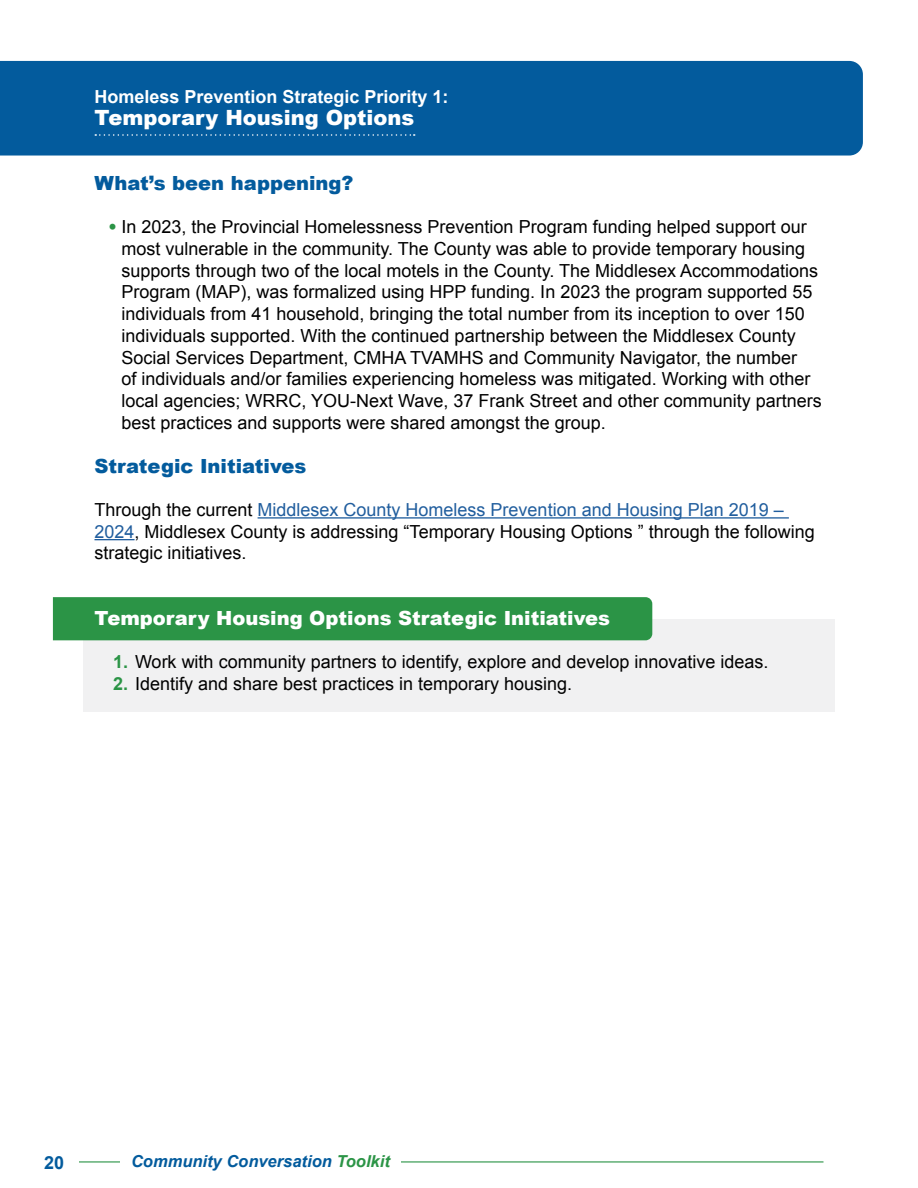
<style>
.page{position:relative;width:918px;height:1188px;background:#fff}
.page>*{position:absolute;margin:0;border:0;box-sizing:border-box;transform-origin:0 0}
.White-Theme{font:900 21px "Arial";color:#fff}
.t1{font:900 19.5px "Arial";color:#fff}
.t2{font:900 19.5px "Arial";color:#035b9d}
.Body{font:18px/21.8px "Arial";color:#000}
.Theme__-_White{font:700 18px "Arial";color:#fff}
.t3{font:700 18px "Arial";color:#035b9d}
.t4{font:italic 700 16.5px "Arial";color:#035b9d}
.s1{font-weight:900;color:#2b9446}
.s2{color:#215e9e}
.s3{font-weight:700;color:#2b9446}
.s4{color:#2b9446}
</style>
<div class="page">
<hr style="left:30px;top:1161px;width:794px;height:2px;background:#2b9446">
<div style="left:30px;top:1147px;width:48px;height:30px;background:#fff"></div>
<div style="left:120px;top:1155px;width:281px;height:12px;background:#fff"></div>
<div style="left:83px;top:619px;width:752px;height:93px;background:#f1f1f2"></div>
<div style="left:53px;top:597px;width:599px;height:43px;background:#2b9446"></div>
<div style="left:0;top:61px;width:863px;height:95px;background:#035b9d"></div>
<svg style="left:95px;top:134px;width:320px;height:2px"></svg>
<hr style="left:258px;top:517px;width:531px;height:2px;background:#215e9e">
<hr style="left:94px;top:539px;width:41px;height:1px;background:#215e9e">
<h2 class="Theme__-_White" style="left:94px;top:84px;width:356px">Homeless Prevention Strategic Priority 1:</h2>
<p class="White-Theme" style="left:94px;top:102px;width:321px">Temporary Housing Options</p>
<h2 class="t2" style="left:94px;top:169px;width:260px">What’s been happening?</h2>
<p class="Body" style="left:122px;top:216px;width:702px;text-indent:-14px"><span class="s1">•</span> In 2023, the Provincial Homelessness Prevention Program funding helped support our most vulnerable in the community. The County was able to provide temporary housing supports through two of the local motels in the County. The Middlesex Accommodations Program (MAP), was formalized using HPP funding. In 2023 the program supported 55 individuals from 41 household, bringing the total number from its inception to over 150 individuals supported. With the continued partnership between the Middlesex County Social Services Department, CMHA TVAMHS and Community Navigator, the number<br>of individuals and/or families experiencing homeless was mitigated. Working with other local agencies; WRRC, YOU-Next Wave, 37 Frank Street and other community partners best practices and supports were shared amongst the group.</p>
<h2 class="t2" style="left:94px;top:451px;width:213px">Strategic Initiatives</h2>
<p class="Body" style="left:94px;top:499px;width:722px">Through the current <span class="s2">Middlesex County Homeless Prevention and Housing Plan 2019 –<br>2024</span>, Middlesex County is addressing “Temporary Housing Options ” through the following strategic initiatives.</p>
<h2 class="t1" style="left:94px;top:604px;width:517px">Temporary Housing Options Strategic Initiatives</h2>
<p class="Body" style="left:113px;top:651px;width:657px"><span class="s3">1.</span> Work with community partners to identify, explore and develop innovative ideas.</p>
<p class="Body" style="left:113px;top:673px;width:460px"><span class="s3">2.</span> Identify and share best practices in temporary housing.</p>
<p class="t3" style="left:44px;top:1150px;width:22px">20</p>
<p class="t4" style="left:131px;top:1151px;width:260px">Community Conversation <span class="s4">Toolkit</span></p>
</div>
